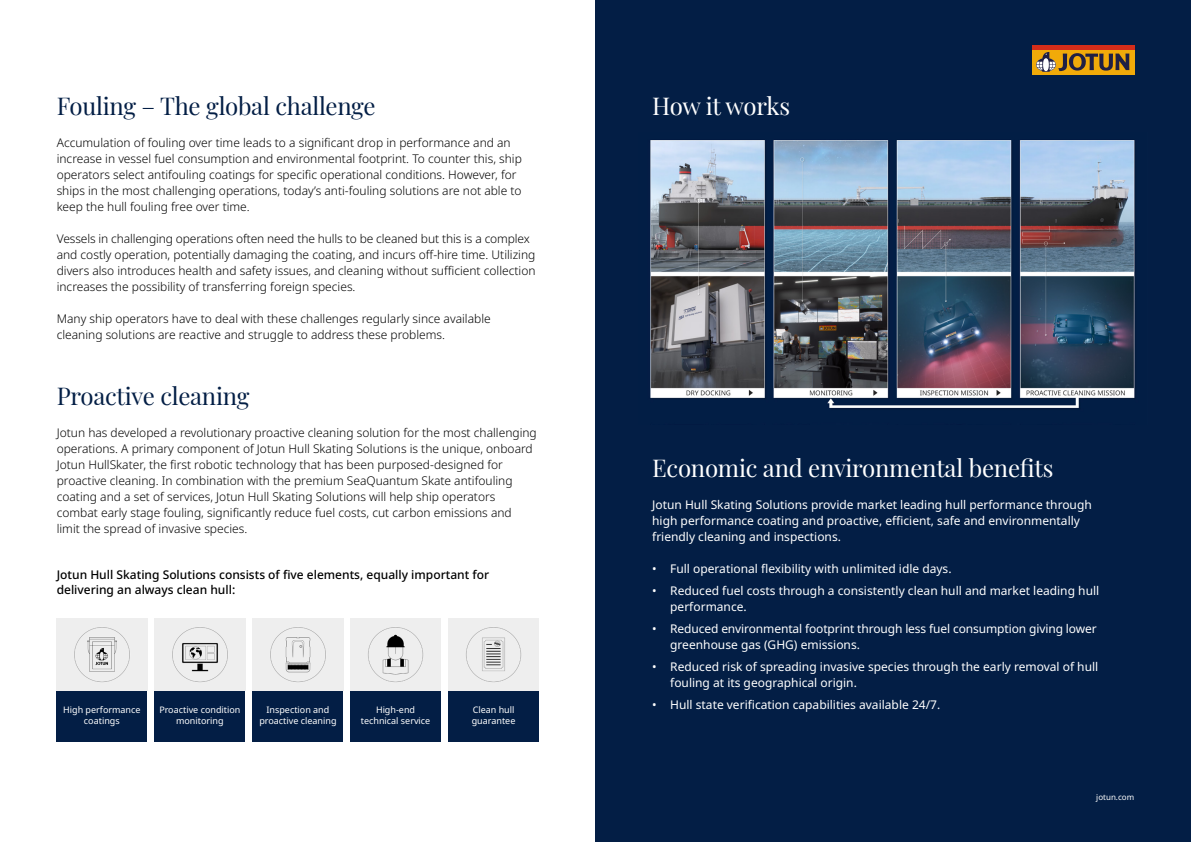
<style>
.page{position:relative;width:1191px;height:842px;background:#fff}
.page>*{position:absolute;margin:0;border:0;box-sizing:border-box;transform-origin:0 0}
.t1{font:24px "Playfair Display";letter-spacing:-.01em;color:#031e45}
.t2{font:24px "Playfair Display";letter-spacing:-.01em;color:#fff}
.t3{font:300 12px/16px "Noto Sans";color:#000}
.t4{font:12px/16px "Noto Sans";color:#fff}
.t5{font:500 12px "Noto Sans";color:#000}
.t6{font:9px/10.6px "Noto Sans";color:#fff;text-align:center}
.t7{font:8px "Noto Sans";color:#fff}
</style>
<div class="page">
<div style="left:57px;top:691px;width:90px;height:51px;background:#031e45"></div>
<div style="left:253px;top:691px;width:90px;height:51px;background:#031e45"></div>
<div style="left:448px;top:691px;width:91px;height:51px;background:#031e45"></div>
<div style="left:155px;top:691px;width:90px;height:51px;background:#031e45"></div>
<div style="left:350px;top:691px;width:91px;height:51px;background:#031e45"></div>
<div style="left:595px;top:0;width:596px;height:842px;background:#031e45"></div>
<img style="left:57px;top:618px;width:90px;height:73px">
<img style="left:253px;top:618px;width:90px;height:73px">
<img style="left:448px;top:618px;width:91px;height:73px">
<img style="left:155px;top:618px;width:90px;height:73px">
<img style="left:350px;top:618px;width:91px;height:73px">
<img style="left:650px;top:140px;width:485px;height:269px">
<div style="left:1032px;top:49px;width:102px;height:26px;background:#f1aa09"></div>
<hr style="left:1032px;top:45px;width:102px;height:4px;background:#d52d19">
<svg style="left:1036px;top:52px;width:93px;height:20px"></svg>
<p class="t1" style="left:57px;top:87px;width:320px">Fouling – The global challenge</p>
<p class="t3" style="left:57px;top:135px;width:467px">Accumulation of fouling over time leads to a significant drop in performance and an increase in vessel fuel consumption and environmental footprint. To counter this, ship operators select antifouling coatings for specific operational conditions. However, for ships in the most challenging operations, today’s anti-fouling solutions are not able to keep the hull fouling free over time.</p>
<p class="t3" style="left:57px;top:231px;width:475px">Vessels in challenging operations often need the hulls to be cleaned but this is a complex</p>
<p class="t3" style="left:57px;top:247px;width:480px;text-align:justify">and costly operation, potentially damaging the coating, and incurs off-hire time. Utilizing divers also introduces health and safety issues, and cleaning without sufficient collection increases the possibility of transferring foreign species.</p>
<p class="t3" style="left:57px;top:311px;width:435px">Many ship operators have to deal with these challenges regularly since available cleaning solutions are reactive and struggle to address these problems.</p>
<p class="t1" style="left:57px;top:377px;width:194px">Proactive cleaning</p>
<p class="t3" style="left:57px;top:425px;width:481px">Jotun has developed a revolutionary proactive cleaning solution for the most challenging operations. A primary component of Jotun Hull Skating Solutions is the unique, onboard Jotun HullSkater, the first robotic technology that has been purposed-designed for proactive cleaning. In combination with the premium SeaQuantum Skate antifouling coating and a set of services, Jotun Hull Skating Solutions will help ship operators combat early stage fouling, significantly reduce fuel costs, cut carbon emissions and</p>
<p class="t3" style="left:57px;top:521px;width:192px">limit the spread of invasive species.</p>
<p class="t5" style="left:57px;top:566px;width:434px">Jotun Hull Skating Solutions consists of five elements, equally important for</p>
<p class="t5" style="left:57px;top:581px;width:180px">delivering an always clean hull:</p>
<p class="t6" style="left:63px;top:705px;width:79px">High performance coatings</p>
<p class="t6" style="left:266px;top:705px;width:64px">Inspection and</p>
<p class="t6" style="left:159px;top:705px;width:83px">Proactive condition monitoring</p>
<p class="t6" style="left:361px;top:705px;width:71px">High-end technical service</p>
<p class="t6" style="left:259px;top:716px;width:79px">proactive cleaning</p>
<p class="t6" style="left:472px;top:705px;width:45px;text-align:left">Clean hull guarantee</p>
<p class="t2" style="left:652px;top:87px;width:139px">How it works</p>
<p class="t2" style="left:652px;top:449px;width:403px">Economic and environmental benefits</p>
<p class="t4" style="left:652px;top:497px;width:441px">Jotun Hull Skating Solutions provide market leading hull performance through</p>
<p class="t4" style="left:652px;top:513px;width:429px">high performance coating and proactive, efficient, safe and environmentally friendly cleaning and inspections.</p>
<p class="t4" style="left:652px;top:561px;width:301px">• Full operational flexibility with unlimited idle days.</p>
<p class="t4" style="left:670px;top:583px;width:430px;text-indent:-18px">• Reduced fuel costs through a consistently clean hull and market leading hull performance.</p>
<p class="t4" style="left:670px;top:621px;width:428px;text-indent:-18px">• Reduced environmental footprint through less fuel consumption giving lower greenhouse gas (GHG) emissions.</p>
<p class="t4" style="left:670px;top:659px;width:429px;text-indent:-18px">• Reduced risk of spreading invasive species through the early removal of hull fouling at its geographical origin.</p>
<p class="t4" style="left:652px;top:697px;width:289px">• Hull state verification capabilities available 24/7.</p>
<p class="t7" style="left:1096px;top:791px;width:39px">jotun.com</p>
</div>
